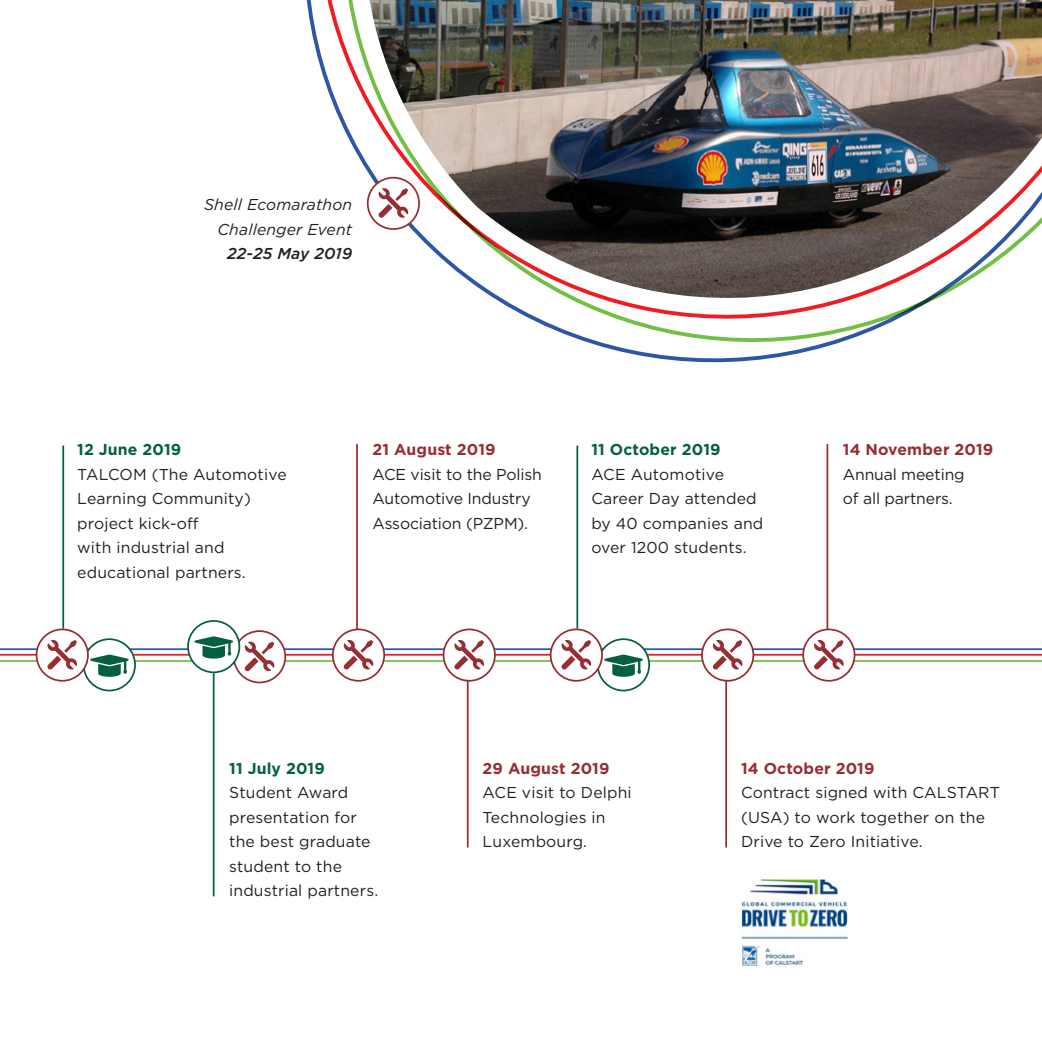
<style>
.page{position:relative;width:1042px;height:1042px;background:#fff}
.page>*{position:absolute;margin:0;border:0;box-sizing:border-box;transform-origin:0 0}
.Platte_tekst{font:15.75px/24.5px "Gotham HTF";letter-spacing:.01em;color:#231f20}
.Platte_tekst-2{font:15.75px/24.5px "Gotham HTF";letter-spacing:-.01em;color:#231f20}
.Platte_tekst-3{font:700 15.75px "Gotham HTF";letter-spacing:.01em;color:#962e33}
.Platte_tekst-4{font:italic 15.75px/24.5px "Gotham HTF";letter-spacing:.01em;color:#231f20;text-align:right}
.Platte_tekst-5{font:italic 500 15.75px "Gotham HTF";letter-spacing:.01em;color:#231f20}
.Platte_tekst-6{font:700 15.75px "Gotham HTF";letter-spacing:.01em;color:#056041}
.s1{font-weight:700;color:#056041}
</style>
<div class="page">
<hr style="left:0;top:648px;width:1042px;height:2px;background:#2d56a5">
<hr style="left:0;top:654px;width:1042px;height:1px;background:#ee1d23">
<hr style="left:0;top:660px;width:1042px;height:2px;background:#71bf44">
<div style="left:333px;top:629px;width:51px;height:52px;background:#fff;border-radius:50%"></div>
<div style="left:332px;top:628px;width:53px;height:53px;border:2px solid #962e33;border-radius:50%"></div>
<svg style="left:343px;top:640px;width:30px;height:29px"></svg>
<div style="left:234px;top:631px;width:51px;height:51px;background:#fff;border-radius:50%"></div>
<div style="left:233px;top:630px;width:53px;height:53px;border:2px solid #962e33;border-radius:50%"></div>
<svg style="left:244px;top:641px;width:30px;height:30px"></svg>
<hr style="left:62px;top:445px;width:2px;height:183px;background:#056041">
<hr style="left:213px;top:673px;width:2px;height:223px;background:#056041">
<hr style="left:356px;top:444px;width:2px;height:185px;background:#962e33">
<div style="left:84px;top:639px;width:51px;height:51px;background:#fff;border-radius:50%"></div>
<div style="left:83px;top:638px;width:53px;height:53px;border:2px solid #056041;border-radius:50%"></div>
<svg style="left:90px;top:654px;width:39px;height:23px"></svg>
<div style="left:37px;top:629px;width:51px;height:52px;background:#fff;border-radius:50%"></div>
<div style="left:36px;top:628px;width:53px;height:53px;border:2px solid #962e33;border-radius:50%"></div>
<svg style="left:47px;top:640px;width:30px;height:29px"></svg>
<div style="left:188px;top:621px;width:51px;height:51px;background:#fff;border-radius:50%"></div>
<div style="left:187px;top:620px;width:53px;height:53px;border:2px solid #056041;border-radius:50%"></div>
<svg style="left:194px;top:636px;width:39px;height:22px"></svg>
<img style="left:306px;top:0;width:736px;height:363px">
<img style="left:741px;top:879px;width:108px;height:88px">
<div style="left:368px;top:178px;width:51px;height:51px;background:#fff;border-radius:50%"></div>
<div style="left:367px;top:177px;width:53px;height:53px;border:2px solid #962e33;border-radius:50%"></div>
<svg style="left:378px;top:188px;width:30px;height:30px"></svg>
<div style="left:443px;top:629px;width:52px;height:52px;background:#fff;border-radius:50%"></div>
<div style="left:443px;top:628px;width:53px;height:53px;border:2px solid #962e33;border-radius:50%"></div>
<svg style="left:454px;top:640px;width:30px;height:29px"></svg>
<div style="left:702px;top:629px;width:51px;height:52px;background:#fff;border-radius:50%"></div>
<div style="left:701px;top:628px;width:53px;height:53px;border:2px solid #962e33;border-radius:50%"></div>
<svg style="left:712px;top:640px;width:30px;height:29px"></svg>
<hr style="left:467px;top:680px;width:1px;height:167px;background:#962e33">
<hr style="left:725px;top:680px;width:2px;height:167px;background:#962e33">
<hr style="left:576px;top:445px;width:2px;height:183px;background:#056041">
<div style="left:598px;top:639px;width:51px;height:51px;background:#fff;border-radius:50%"></div>
<div style="left:597px;top:638px;width:53px;height:53px;border:2px solid #056041;border-radius:50%"></div>
<svg style="left:604px;top:654px;width:39px;height:23px"></svg>
<div style="left:551px;top:629px;width:51px;height:52px;background:#fff;border-radius:50%"></div>
<div style="left:550px;top:628px;width:53px;height:53px;border:2px solid #962e33;border-radius:50%"></div>
<svg style="left:561px;top:640px;width:30px;height:29px"></svg>
<div style="left:803px;top:629px;width:51px;height:52px;background:#fff;border-radius:50%"></div>
<div style="left:802px;top:628px;width:53px;height:53px;border:2px solid #962e33;border-radius:50%"></div>
<svg style="left:814px;top:640px;width:29px;height:29px"></svg>
<hr style="left:826px;top:444px;width:2px;height:185px;background:#962e33">
<p class="Platte_tekst-4" style="left:204px;top:192px;width:150px">Shell Ecomarathon<br>Challenger Event</p>
<p class="Platte_tekst-5" style="left:227px;top:244px;width:127px">22-25 May 2019</p>
<p class="Platte_tekst" style="left:77px;top:437px;width:211px"><span class="s1">12 June 2019<br></span>TALCOM (The Automotive<br>Learning Community) project kick-off<br>with industrial and educational partners.</p>
<p class="Platte_tekst" style="left:591px;top:437px;width:173px"><span class="s1">11 October 2019<br></span>ACE Automotive<br>Career Day attended by 40 companies and over 1200 students.</p>
<p class="Platte_tekst-3" style="left:372px;top:440px;width:125px">21 August 2019</p>
<p class="Platte_tekst-2" style="left:372px;top:461px;width:171px">ACE visit to the Polish<br>Automotive Industry<br>Association (PZPM).</p>
<p class="Platte_tekst-3" style="left:843px;top:440px;width:152px">14 November 2019</p>
<p class="Platte_tekst-2" style="left:843px;top:461px;width:123px">Annual meeting of all partners.</p>
<p class="Platte_tekst-6" style="left:229px;top:759px;width:97px">11 July 2019</p>
<p class="Platte_tekst" style="left:229px;top:780px;width:150px">Student Award presentation for the best graduate student to the industrial partners.</p>
<p class="Platte_tekst-3" style="left:483px;top:759px;width:128px">29 August 2019</p>
<p class="Platte_tekst" style="left:483px;top:780px;width:151px">ACE visit to Delphi<br>Technologies in<br>Luxembourg.</p>
<p class="Platte_tekst-3" style="left:741px;top:759px;width:135px">14 October 2019</p>
<p class="Platte_tekst" style="left:741px;top:780px;width:260px">Contract signed with CALSTART (USA) to work together on the<br>Drive to Zero Initiative.</p>
</div>
